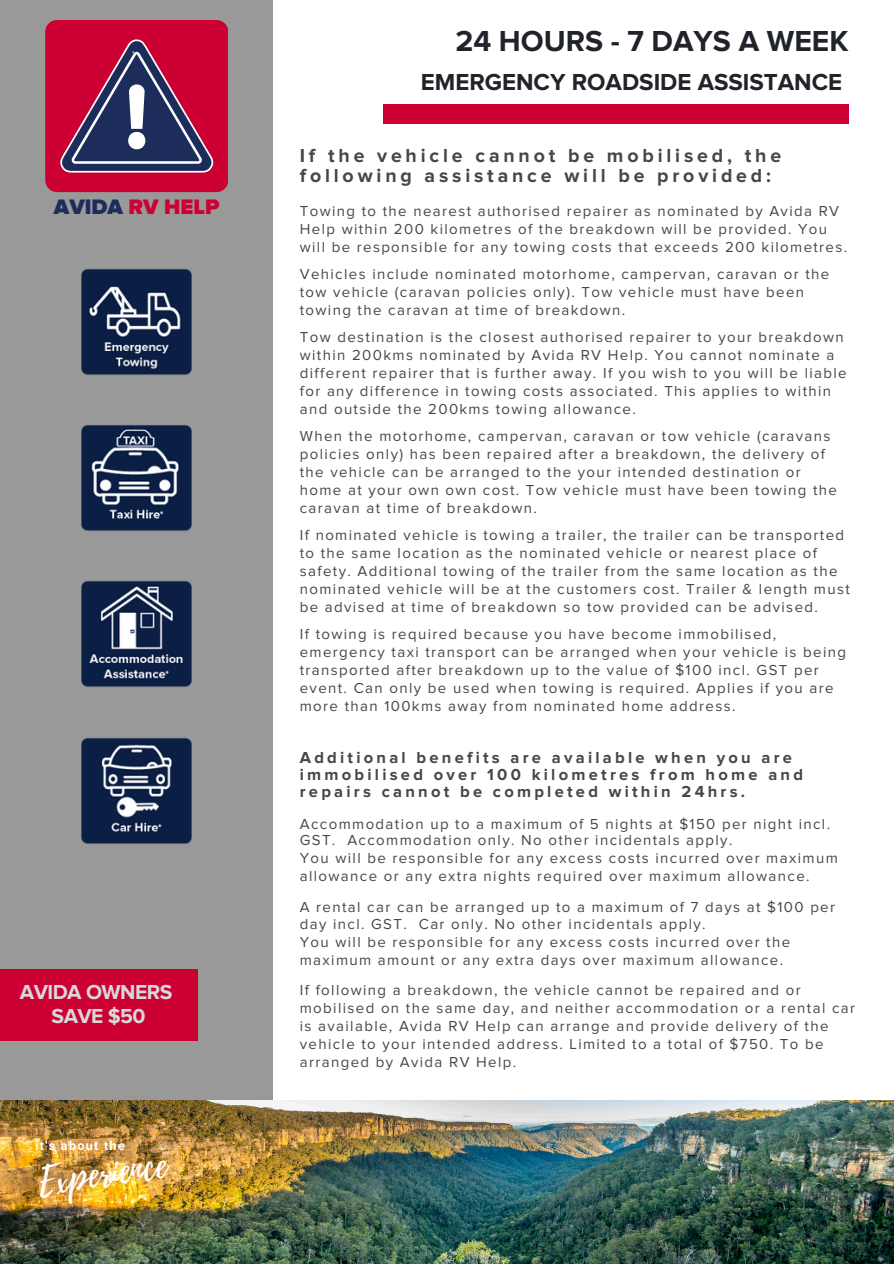
<style>
.page{position:relative;width:894px;height:1264px;background:#fff}
.page>*{position:absolute;margin:0;border:0;box-sizing:border-box;transform-origin:0 0}
.t1{font:37.5px "Playlist Script";color:#fff}
.t2{font:700 30px "Proxima Nova";color:#202329}
.t3{font:700 24px "Proxima Nova";color:#202329}
.t4{font:900 21.75px "Proxima Nova";color:#c03}
.t5{font:700 21px/24.8px "Proxima Nova";letter-spacing:-.025em;color:#d9d9d9;text-align:center}
.t6{font:700 19.5px/20.2px "Proxima Nova";letter-spacing:.195em;color:#474747}
.t7{font:700 16.5px/16.8px "Proxima Nova";letter-spacing:.195em;color:#474747}
.t8{font:15px/18px "Proxima Nova";letter-spacing:.09em;color:#474747}
.t9{font:700 12.6px "Roboto";letter-spacing:.1em;color:#fff}
.s1{color:#1c2c5b}
</style>
<div class="page">
<div style="left:0;top:0;width:273px;height:1111px;background:#999"></div>
<img style="left:81px;top:269px;width:111px;height:106px">
<img style="left:81px;top:425px;width:111px;height:106px">
<img style="left:81px;top:581px;width:111px;height:106px">
<img style="left:81px;top:738px;width:111px;height:106px">
<img style="left:0;top:1100px;width:893px;height:163px">
<div style="left:0;top:969px;width:197px;height:71px;background:#c03"></div>
<div style="left:45px;top:20px;width:183px;height:172px;background:#c03;border-radius:12px"></div>
<svg style="left:60px;top:39px;width:153px;height:133px"></svg>
<div style="left:128px;top:132px;width:17px;height:17px;background:#fff;border-radius:50%"></div>
<div style="left:383px;top:104px;width:465px;height:19px;background:#c03"></div>
<p class="t4" style="left:54px;top:197px;width:167px"><span class="s1">AVIDA</span> RV HELP</p>
<p class="t5" style="left:20px;top:980px;width:154px">AVIDA OWNERS<br>SAVE $50</p>
<p class="t9" style="left:35px;top:1138px;width:91px">it's about the</p>
<p class="t1" style="left:34px;top:1155px;width:131px;rotate:-8deg">Experience</p>
<h1 class="t2" style="left:455px;top:28px;width:394px">24 HOURS - 7 DAYS A WEEK</h1>
<p class="t3" style="left:421px;top:71px;width:423px">EMERGENCY ROADSIDE ASSISTANCE</p>
<h6 class="t6" style="left:300px;top:146px;width:482px">If the vehicle cannot be mobilised, the following assistance will be provided:</h6>
<p class="t8" style="left:300px;top:202px;width:549px">Towing to the nearest authorised repairer as nominated by Avida RV<br>Help within 200 kilometres of the breakdown will be provided. You will be responsible for any towing costs that exceeds 200 kilometres.</p>
<p class="t8" style="left:300px;top:266px;width:531px">Vehicles include nominated motorhome, campervan, caravan or the tow vehicle (caravan policies only). Tow vehicle must have been towing the caravan at time of breakdown.</p>
<p class="t8" style="left:300px;top:328px;width:548px">Tow destination is the closest authorised repairer to your breakdown within 200kms nominated by Avida RV Help. You cannot nominate a different repairer that is further away. If you wish to you will be liable for any difference in towing costs associated. This applies to within and outside the 200kms towing allowance.</p>
<p class="t8" style="left:300px;top:427px;width:538px">When the motorhome, campervan, caravan or tow vehicle (caravans policies only) has been repaired after a breakdown, the delivery of the vehicle can be arranged to the your intended destination or home at your own own cost. Tow vehicle must have been towing the caravan at time of breakdown.</p>
<p class="t8" style="left:300px;top:526px;width:551px">If nominated vehicle is towing a trailer, the trailer can be transported to the same location as the nominated vehicle or nearest place of safety. Additional towing of the trailer from the same location as the nominated vehicle will be at the customers cost. Trailer &amp; length must be advised at time of breakdown so tow provided can be advised.</p>
<p class="t8" style="left:300px;top:625px;width:547px">If towing is required because you have become immobilised, emergency taxi transport can be arranged when your vehicle is being transported after breakdown up to the value of $100 incl. GST per event. Can only be used when towing is required. Applies if you are more than 100kms away from nominated home address.</p>
<p class="t7" style="left:300px;top:750px;width:504px">Additional benefits are available when you are immobilised over 100 kilometres from home and repairs cannot be completed within 24hrs.</p>
<p class="t8" style="left:300px;top:815px;width:531px;line-height:16.8px">Accommodation up to a maximum of 5 nights at $150 per night incl.<br>GST. Accommodation only. No other incidentals apply.</p>
<h4 class="t8" style="left:300px;top:850px;width:539px">You will be responsible for any excess costs incurred over maximum allowance or any extra nights required over maximum allowance.</h4>
<h2 class="t8" style="left:300px;top:899px;width:536px;line-height:16.8px">A rental car can be arranged up to a maximum of 7 days at $100 per day incl. GST. Car only. No other incidentals apply.</h2>
<h3 class="t8" style="left:300px;top:933px;width:492px">You will be responsible for any excess costs incurred over the maximum amount or any extra days over maximum allowance.</h3>
<h5 class="t8" style="left:300px;top:981px;width:556px">If following a breakdown, the vehicle cannot be repaired and or mobilised on the same day, and neither accommodation or a rental car is available, Avida RV Help can arrange and provide delivery of the vehicle to your intended address. Limited to a total of $750. To be arranged by Avida RV Help.</h5>
</div>
